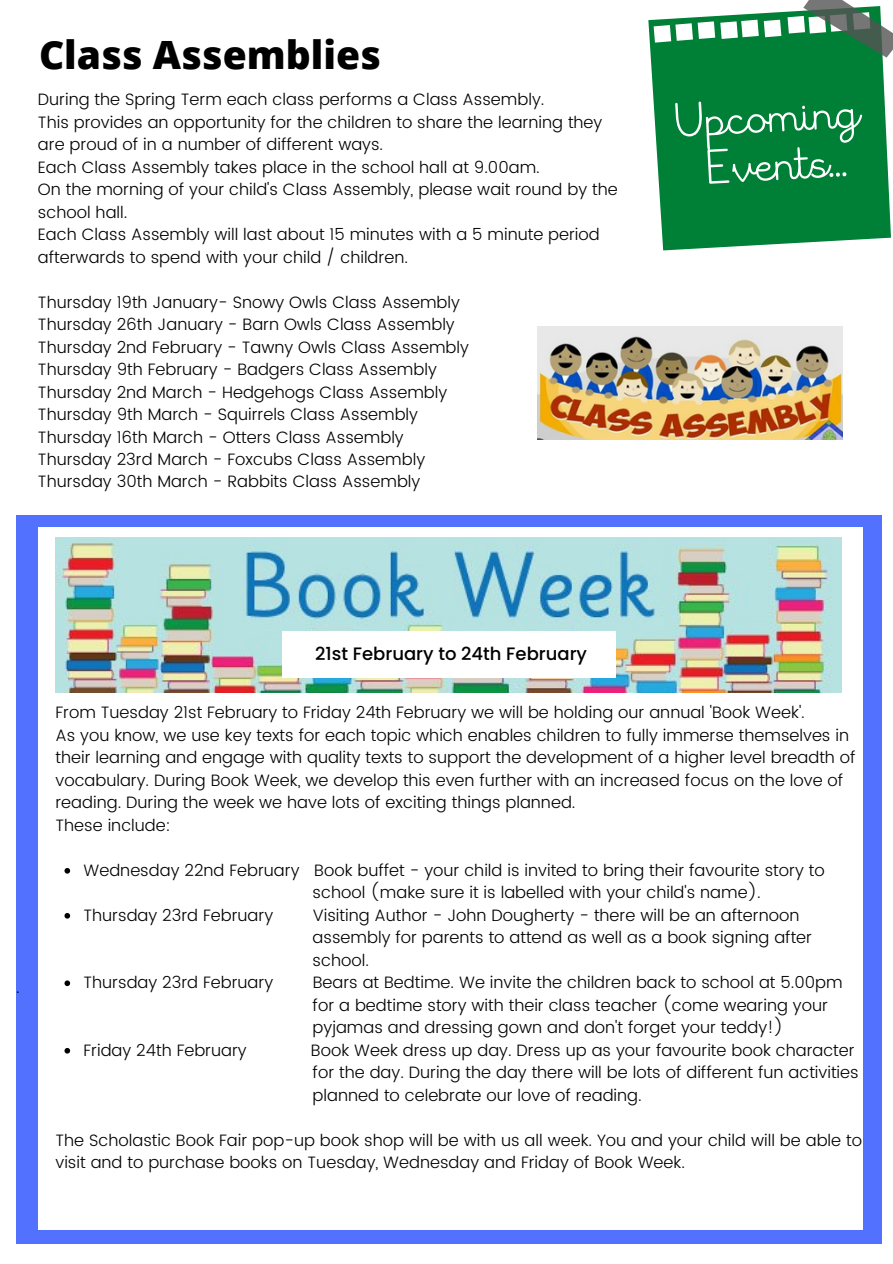
<style>
.page{position:relative;width:893px;height:1264px;background:#fff}
.page>*{position:absolute;margin:0;border:0;box-sizing:border-box;transform-origin:0 0}
.t1{font:48.9px/48.3px "Letter join Plus 38";color:#fff;text-align:center}
.t2{font:800 39px "Open Sans";color:#000}
.t3{font:27.9px "Letter join Plus 38";color:#fff}
.t4{font:500 18px "Poppins";color:#000}
.t5{font:300 16.5px/22.5px "Poppins";color:#000}
</style>
<div class="page">
<svg style="left:648px;top:10px;width:242px;height:240px;background:#1e8f4e"></svg>
<svg style="left:803px;top:0;width:89px;height:58px"></svg>
<img style="left:537px;top:326px;width:305px;height:113px">
<div style="left:16px;top:515px;width:865px;height:727px;background:#5271ff"></div>
<div style="left:38px;top:527px;width:824px;height:703px;background:#fff"></div>
<img style="left:56px;top:537px;width:785px;height:155px">
<div style="left:282px;top:631px;width:333px;height:46px;background:#fff"></div>
<svg style="left:64px;top:868px;width:6px;height:5px"></svg>
<svg style="left:64px;top:913px;width:6px;height:5px"></svg>
<svg style="left:64px;top:980px;width:6px;height:6px"></svg>
<svg style="left:64px;top:1048px;width:6px;height:5px"></svg>
<h2 class="t2" style="left:39px;top:27px;width:343px">Class Assemblies</h2>
<p class="t5" style="left:38px;top:88px;width:581px">During the Spring Term each class performs a Class Assembly.<br>This provides an opportunity for the children to share the learning they are proud of in a number of different ways.<br>Each Class Assembly takes place in the school hall at 9.00am.<br>On the morning of your child's Class Assembly, please wait round by the school hall.<br>Each Class Assembly will last about 15 minutes with a 5 minute period afterwards to spend with your child / children.</p>
<p class="t5" style="left:38px;top:290px;width:432px">Thursday 19th January- Snowy Owls Class Assembly Thursday 26th January - Barn Owls Class Assembly Thursday 2nd February - Tawny Owls Class Assembly Thursday 9th February - Badgers Class Assembly Thursday 2nd March - Hedgehogs Class Assembly Thursday 9th March - Squirrels Class Assembly Thursday 16th March - Otters Class Assembly Thursday 23rd March - Foxcubs Class Assembly Thursday 30th March - Rabbits Class Assembly</p>
<h1 class="t1" style="left:672px;top:99px;width:186px;rotate:-3deg">Upcoming<br>Events...</h1>
<p class="t5" style="left:16px;top:975px;width:5px">.</p>
<h3 class="t3" style="left:446px;top:638px;width:7px">]</h3>
<p class="t4" style="left:315px;top:641px;width:273px">21st February to 24th February</p>
<p class="t5" style="left:55px;top:701px;width:801px">From Tuesday 21st February to Friday 24th February we will be holding our annual 'Book Week'.<br>As you know, we use key texts for each topic which enables children to fully immerse themselves in their learning and engage with quality texts to support the development of a higher level breadth of vocabulary. During Book Week, we develop this even further with an increased focus on the love of reading. During the week we have lots of exciting things planned.<br>These include:</p>
<p class="t5" style="left:83px;top:859px;width:742px">Wednesday 22nd February Book buffet - your child is invited to bring their favourite story to</p>
<p class="t5" style="left:83px;top:903px;width:191px">Thursday 23rd February</p>
<p class="t5" style="left:313px;top:903px;width:488px">Visiting Author - John Dougherty - there will be an afternoon</p>
<p class="t5" style="left:312px;top:881px;width:449px">school (make sure it is labelled with your child's name).</p>
<p class="t5" style="left:312px;top:926px;width:501px">assembly for parents to attend as well as a book signing after school.</p>
<p class="t5" style="left:312px;top:993px;width:516px">for a bedtime story with their class teacher (come wearing your pyjamas and dressing gown and don't forget your teddy!)</p>
<p class="t5" style="left:312px;top:1061px;width:547px">for the day. During the day there will be lots of different fun activities planned to celebrate our love of reading.</p>
<p class="t5" style="left:55px;top:1128px;width:808px">The Scholastic Book Fair pop-up book shop will be with us all week. You and your child will be able to visit and to purchase books on Tuesday, Wednesday and Friday of Book Week.</p>
<p class="t5" style="left:83px;top:971px;width:191px">Thursday 23rd February</p>
<p class="t5" style="left:313px;top:971px;width:531px">Bears at Bedtime. We invite the children back to school at 5.00pm</p>
<p class="t5" style="left:83px;top:1038px;width:165px">Friday 24th February</p>
<p class="t5" style="left:311px;top:1038px;width:545px">Book Week dress up day. Dress up as your favourite book character</p>
</div>
